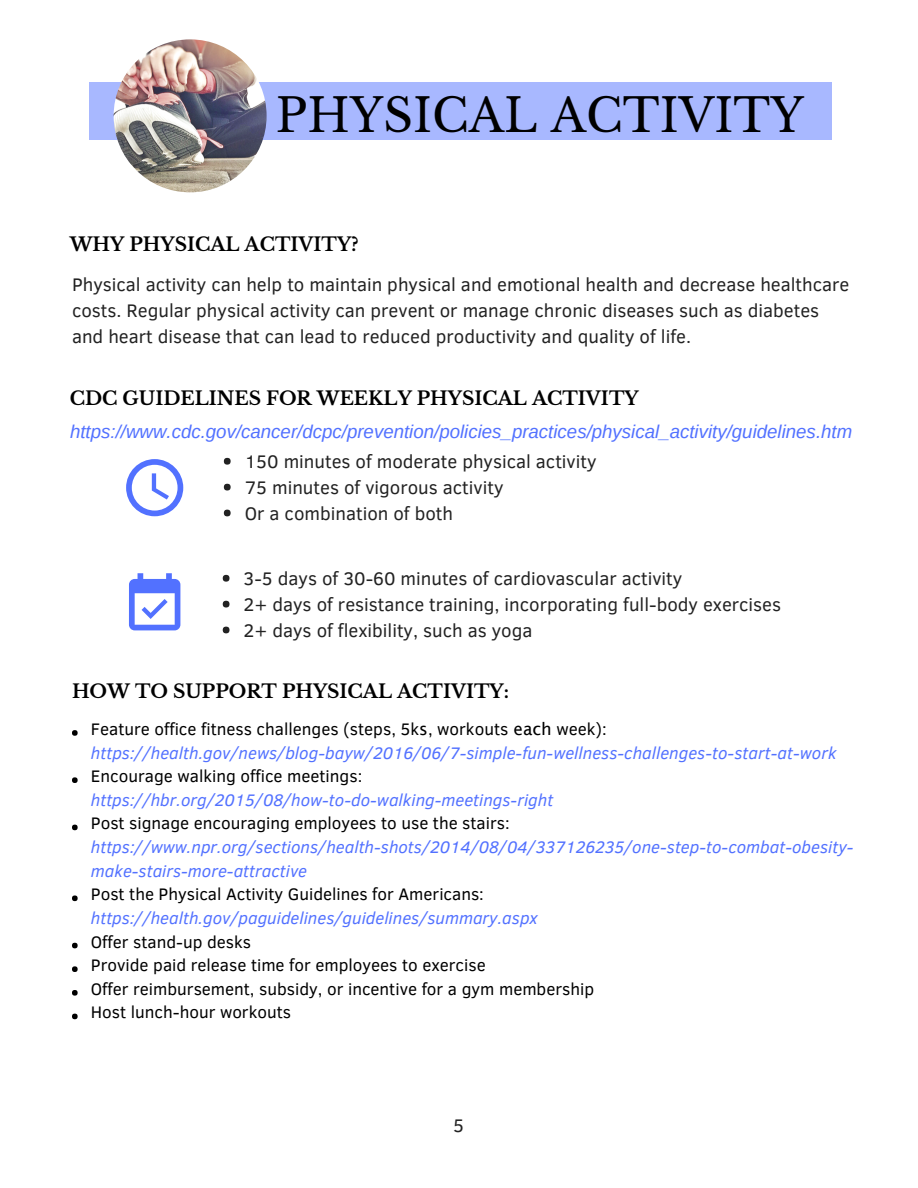
<style>
.page{position:relative;width:918px;height:1188px;background:#fff}
.page>*{position:absolute;margin:0;border:0;box-sizing:border-box;transform-origin:0 0}
.t1{font:45.9px "Libre Baskerville";color:#000}
.t2{font:700 18.75px "Libre Baskerville";color:#000}
.t3{font:18.75px "Clear Sans";color:#222}
.t4{font:18.6px/25.8px "Clear Sans";color:#222}
.t5{font:italic 18.6px "Arimo";color:#5271ff}
.t6{font:700 18.6px "Libre Baskerville";color:#000}
.t7{font:italic 17.1px/23.7px "Clear Sans";color:#5271ff}
.t8{font:17.1px/23.7px "Clear Sans";color:#000}
.s1{font-style:normal;color:#000}
.s2{font-family:"Lucida Sans";font-style:normal;color:#000}
</style>
<div class="page">
<div style="left:89px;top:82px;width:742px;height:57px;background:#a8b8ff"></div>
<img style="left:114px;top:39px;width:153px;height:153px;border-radius:50%">
<svg style="left:72px;top:730px;width:6px;height:6px"></svg>
<svg style="left:72px;top:777px;width:6px;height:6px"></svg>
<svg style="left:72px;top:825px;width:6px;height:5px"></svg>
<svg style="left:72px;top:896px;width:6px;height:5px"></svg>
<svg style="left:72px;top:943px;width:6px;height:5px"></svg>
<svg style="left:72px;top:966px;width:6px;height:6px"></svg>
<svg style="left:72px;top:990px;width:6px;height:6px"></svg>
<svg style="left:72px;top:1014px;width:6px;height:5px"></svg>
<svg style="left:126px;top:459px;width:57px;height:57px"></svg>
<div style="left:224px;top:458px;width:7px;height:7px;background:#222;border-radius:50%"></div>
<div style="left:224px;top:484px;width:7px;height:7px;background:#222;border-radius:50%"></div>
<div style="left:224px;top:510px;width:7px;height:6px;background:#222;border-radius:50%"></div>
<div style="left:223px;top:575px;width:6px;height:7px;background:#222;border-radius:50%"></div>
<div style="left:223px;top:601px;width:6px;height:7px;background:#222;border-radius:50%"></div>
<svg style="left:223px;top:627px;width:6px;height:6px"></svg>
<svg style="left:129px;top:573px;width:51px;height:57px"></svg>
<h1 class="t1" style="left:276px;top:87px;width:530px">PHYSICAL ACTIVITY</h1>
<p class="t6" style="left:70px;top:233px;width:291px">WHY PHYSICAL ACTIVITY?</p>
<p class="t4" style="left:72px;top:271px;width:779px">Physical activity can help to maintain physical and emotional health and decrease healthcare costs. Regular physical activity can prevent or manage chronic diseases such as diabetes and heart disease that can lead to reduced productivity and quality of life.</p>
<p class="t6" style="left:70px;top:387px;width:570px">CDC GUIDELINES FOR WEEKLY PHYSICAL ACTIVITY</p>
<p class="t5" style="left:70px;top:421px;width:784px">https://www.cdc.gov/cancer/dcpc/prevention/policies_practices/physical_activity/guidelines.htm</p>
<p class="t4" style="left:245px;top:448px;width:353px">150 minutes of moderate physical activity<br>75 minutes of vigorous activity<br>Or a combination of both</p>
<p class="t4" style="left:244px;top:565px;width:539px">3-5 days of 30-60 minutes of cardiovascular activity<br>2+ days of resistance training, incorporating full-body exercises<br>2+ days of flexibility, such as yoga</p>
<p class="t2" style="left:72px;top:679px;width:439px">HOW TO SUPPORT PHYSICAL ACTIVITY:</p>
<p class="t7" style="left:91px;top:716px;width:747px"><span class="s1">Feature office fitness challenges (steps, 5k</span><span class="s2">s</span><span class="s1">, workouts</span> <span class="s2">each</span> <span class="s1">week): </span>https://health.gov/news/blog-bayw/2016/06/7-simple-fun-wellness-challenges-to-start-at-work</p>
<p class="t8" style="left:91px;top:763px;width:273px">Encourage walking office meetings:</p>
<p class="t7" style="left:91px;top:787px;width:464px">https://hbr.org/2015/08/how-to-do-walking-meetings-right</p>
<p class="t8" style="left:91px;top:811px;width:420px">Post signage encouraging employees to use the stairs:</p>
<p class="t7" style="left:91px;top:834px;width:764px">https://www.npr.org/sections/health-shots/2014/08/04/337126235/one-step-to-combat-obesity&shy;make-stairs-more-attractive</p>
<p class="t8" style="left:91px;top:882px;width:395px">Post the Physical Activity Guidelines for Americans:</p>
<p class="t7" style="left:91px;top:905px;width:449px">https://health.gov/paguidelines/guidelines/summary.aspx</p>
<p class="t8" style="left:91px;top:929px;width:505px">Offer stand-up desks<br>Provide paid release time for employees to exercise<br>Offer reimbursement, subsidy, or incentive for a gym membership Host lunch-hour workouts</p>
<p class="t3" style="left:453px;top:1112px;width:12px">5</p>
</div>
